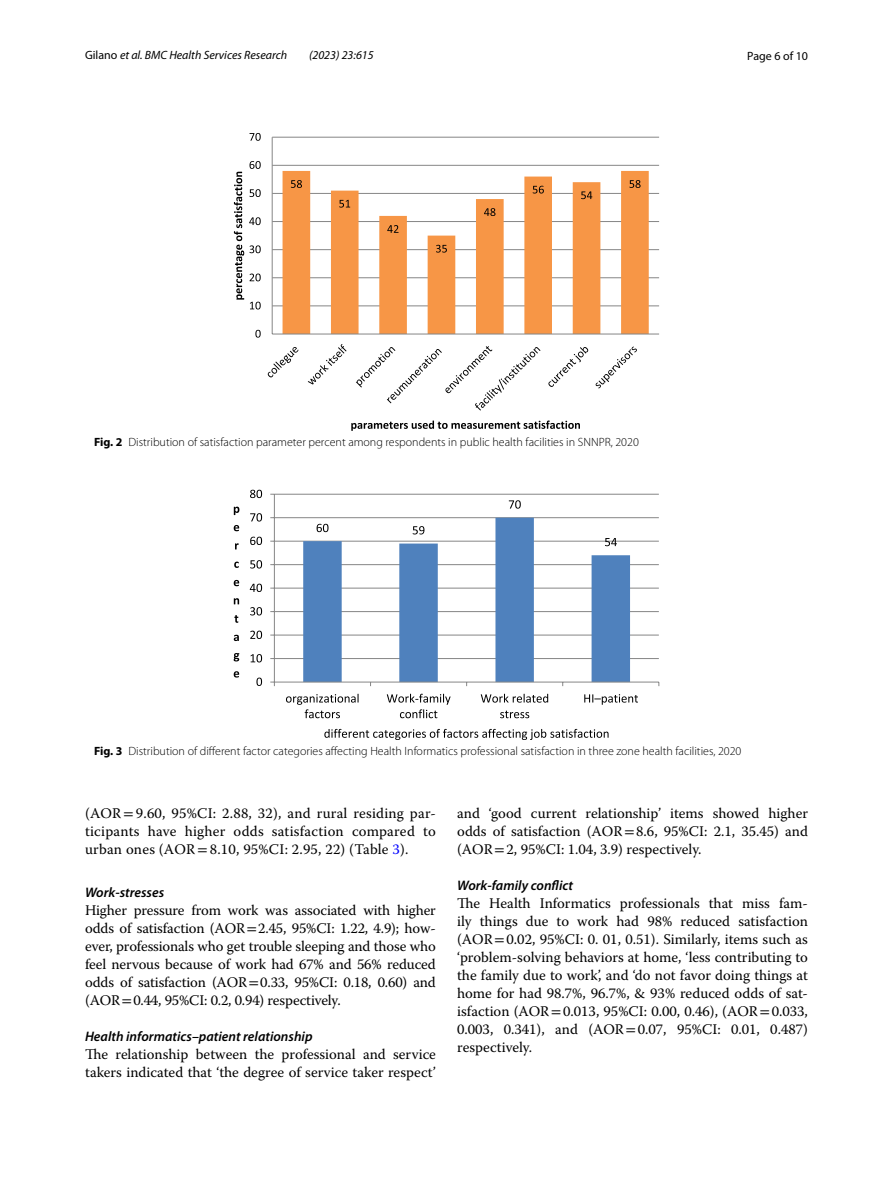
<style>
.page{position:relative;width:893px;height:1187px;background:#fff}
.page>*{position:absolute;margin:0;border:0;box-sizing:border-box;transform-origin:0 0}
.t1{font:14.7px/18px "Warnock Pro";color:#000;text-align:justify}
.t2{font:italic 600 13.8px "Myriad Pro";color:#000}
.t3{font:300 12px "Myriad Pro";color:#000}
.t4{font:italic 12px "Myriad Pro";color:#000}
.t5{font:12px "Myriad Pro";color:#000}
.s1{font-style:normal}
.s2{font-weight:700}
.s3{font-family:"STIX"}
.s4{color:#00f}
</style>
<div class="page">
<hr style="left:272px;top:305px;width:387px;height:1px;background:#868686">
<hr style="left:272px;top:277px;width:387px;height:1px;background:#868686">
<hr style="left:272px;top:249px;width:387px;height:1px;background:#868686">
<hr style="left:272px;top:221px;width:387px;height:1px;background:#868686">
<hr style="left:272px;top:193px;width:387px;height:1px;background:#868686">
<hr style="left:272px;top:165px;width:387px;height:1px;background:#868686">
<hr style="left:272px;top:137px;width:387px;height:1px;background:#868686">
<svg style="left:283px;top:171px;width:366px;height:162px"></svg>
<hr style="left:272px;top:137px;width:1px;height:197px;background:#868686">
<hr style="left:272px;top:333px;width:387px;height:1px;background:#868686">
<svg style="left:291px;top:180px;width:11px;height:8px"></svg>
<svg style="left:339px;top:200px;width:11px;height:7px"></svg>
<svg style="left:387px;top:225px;width:12px;height:8px"></svg>
<svg style="left:436px;top:245px;width:11px;height:7px"></svg>
<svg style="left:484px;top:208px;width:11px;height:8px"></svg>
<svg style="left:533px;top:186px;width:11px;height:7px"></svg>
<svg style="left:581px;top:191px;width:11px;height:8px"></svg>
<svg style="left:629px;top:180px;width:12px;height:8px"></svg>
<svg style="left:255px;top:330px;width:6px;height:7px"></svg>
<svg style="left:249px;top:133px;width:12px;height:8px"></svg>
<svg style="left:268px;top:347px;width:30px;height:30px"></svg>
<svg style="left:308px;top:344px;width:38px;height:40px"></svg>
<svg style="left:356px;top:346px;width:184px;height:64px"></svg>
<svg style="left:548px;top:347px;width:40px;height:40px"></svg>
<svg style="left:596px;top:346px;width:41px;height:42px"></svg>
<svg style="left:234px;top:161px;width:27px;height:148px"></svg>
<svg style="left:351px;top:420px;width:229px;height:11px"></svg>
<hr style="left:274px;top:658px;width:385px;height:1px;background:#868686">
<hr style="left:274px;top:634px;width:385px;height:1px;background:#868686">
<hr style="left:274px;top:611px;width:385px;height:1px;background:#868686">
<hr style="left:274px;top:587px;width:385px;height:1px;background:#868686">
<hr style="left:274px;top:564px;width:385px;height:1px;background:#868686">
<hr style="left:274px;top:540px;width:385px;height:1px;background:#868686">
<hr style="left:274px;top:517px;width:385px;height:1px;background:#868686">
<hr style="left:274px;top:493px;width:385px;height:1px;background:#868686">
<svg style="left:303px;top:517px;width:327px;height:164px"></svg>
<hr style="left:274px;top:494px;width:1px;height:188px;background:#868686">
<hr style="left:274px;top:681px;width:385px;height:1px;background:#868686">
<svg style="left:270px;top:681px;width:5px;height:5px"></svg>
<svg style="left:317px;top:523px;width:11px;height:9px"></svg>
<svg style="left:413px;top:526px;width:11px;height:8px"></svg>
<svg style="left:509px;top:500px;width:12px;height:8px"></svg>
<svg style="left:605px;top:538px;width:12px;height:8px"></svg>
<svg style="left:256px;top:677px;width:6px;height:9px"></svg>
<svg style="left:251px;top:654px;width:11px;height:8px"></svg>
<svg style="left:250px;top:630px;width:12px;height:9px"></svg>
<svg style="left:250px;top:607px;width:12px;height:8px"></svg>
<svg style="left:250px;top:583px;width:12px;height:9px"></svg>
<svg style="left:250px;top:560px;width:12px;height:8px"></svg>
<svg style="left:250px;top:536px;width:12px;height:9px"></svg>
<svg style="left:250px;top:513px;width:12px;height:8px"></svg>
<svg style="left:250px;top:489px;width:12px;height:9px"></svg>
<svg style="left:286px;top:693px;width:73px;height:25px"></svg>
<svg style="left:387px;top:693px;width:64px;height:25px"></svg>
<svg style="left:481px;top:693px;width:67px;height:9px"></svg>
<svg style="left:500px;top:710px;width:29px;height:8px"></svg>
<svg style="left:584px;top:694px;width:54px;height:10px"></svg>
<svg style="left:234px;top:506px;width:5px;height:9px"></svg>
<svg style="left:234px;top:525px;width:5px;height:6px"></svg>
<svg style="left:235px;top:543px;width:4px;height:6px"></svg>
<svg style="left:234px;top:561px;width:5px;height:7px"></svg>
<svg style="left:234px;top:580px;width:5px;height:6px"></svg>
<svg style="left:234px;top:598px;width:5px;height:6px"></svg>
<svg style="left:234px;top:615px;width:4px;height:7px"></svg>
<svg style="left:234px;top:634px;width:5px;height:7px"></svg>
<svg style="left:234px;top:653px;width:5px;height:8px"></svg>
<svg style="left:234px;top:671px;width:5px;height:6px"></svg>
<svg style="left:324px;top:728px;width:285px;height:12px"></svg>
<p class="t4" style="left:85px;top:48px;width:204px"><span class="s1">Gilano</span> et al. BMC Health Services Research</p>
<p class="t4" style="left:309px;top:48px;width:66px">(2023) 23:615</p>
<p class="t5" style="left:747px;top:48px;width:62px">Page 6 of 10</p>
<p class="t3" style="left:94px;top:435px;width:546px"><span class="s2">Fig. 2</span> Distribution of satisfaction parameter percent among respondents in public health facilities in SNNPR, 2020</p>
<p class="t3" style="left:94px;top:744px;width:649px"><span class="s2">Fig. 3</span> Distribution of different factor categories affecting Health Informatics professional satisfaction in three zone health facilities, 2020</p>
<p class="t1" style="left:85px;top:804px;width:352px">(AOR<span class="s3">=</span>9.60, 95%CI: 2.88, 32), and rural residing par&shy;ticipants have higher odds satisfaction compared to urban ones (AOR<span class="s3">=</span>8.10, 95%CI: 2.95, 22) (Table <span class="s4">3</span>).</p>
<p class="t2" style="left:85px;top:883px;width:81px">Work‑stresses</p>
<p class="t1" style="left:85px;top:900px;width:352px">Higher pressure from work was associated with higher odds of satisfaction (AOR<span class="s3">=</span>2.45, 95%CI: 1.22, 4.9); how&shy;ever, professionals who get trouble sleeping and those who feel nervous because of work had 67% and 56% reduced odds of satisfaction (AOR<span class="s3">=</span>0.33, 95%CI: 0.18, 0.60) and (AOR<span class="s3">=</span>0.44, 95%CI: 0.2, 0.94) respectively.</p>
<p class="t2" style="left:85px;top:1027px;width:229px">Health informatics–patient relationship</p>
<p class="t1" style="left:85px;top:1044px;width:352px">The relationship between the professional and service takers indicated that ‘the degree of service taker respect’</p>
<p class="t1" style="left:457px;top:804px;width:352px">and ‘good current relationship’ items showed higher odds of satisfaction (AOR<span class="s3">=</span>8.6, 95%CI: 2.1, 35.45) and (AOR<span class="s3">=</span>2, 95%CI: 1.04, 3.9) respectively.</p>
<p class="t2" style="left:457px;top:876px;width:117px">Work‑family conflict</p>
<p class="t1" style="left:457px;top:894px;width:352px">The Health Informatics professionals that miss fam&shy;ily things due to work had 98% reduced satisfaction (AOR<span class="s3">=</span>0.02, 95%CI: 0. 01, 0.51). Similarly, items such as ‘problem-solving behaviors at home, ‘less contributing to the family due to work’, and ‘do not favor doing things at home for had 98.7%, 96.7%, &amp; 93% reduced odds of sat&shy;isfaction (AOR<span class="s3">=</span>0.013, 95%CI: 0.00, 0.46), (AOR<span class="s3">=</span>0.033, 0.003, 0.341), and (AOR<span class="s3">=</span>0.07, 95%CI: 0.01, 0.487) respectively.</p>
</div>
